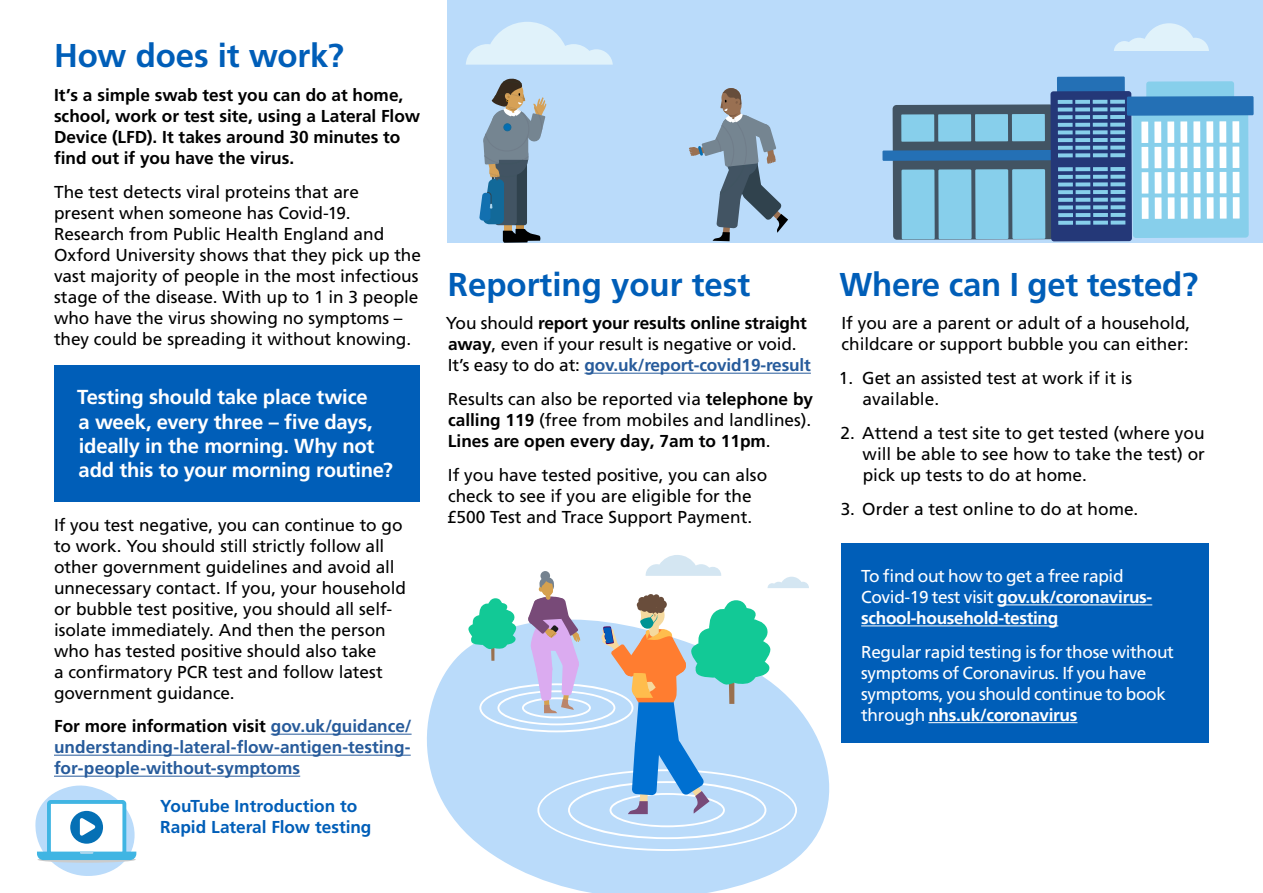
<style>
.page{position:relative;width:1263px;height:893px;background:#fff}
.page>*{position:absolute;margin:0;border:0;box-sizing:border-box;transform-origin:0 0}
.t1{font:700 33px "Frutiger LT Pro";letter-spacing:-.005em;color:#005eb8}
.t2{font:700 20.25px/24.3px "Frutiger LT Pro";letter-spacing:-.015em;color:#fff}
.t3{font:17.25px/21px "Frutiger LT Pro";color:#000}
.t4{font:17.25px/21px "Frutiger LT Pro";letter-spacing:-.02em;color:#fff}
.t5{font:700 17.25px/21px "Frutiger LT Pro";color:#000}
.t6{font:700 17.25px/21px "Frutiger LT Pro";color:#275b9b;text-align:justify}
.t7{font:700 17.25px/21px "Frutiger LT Pro";color:#005eb8}
.s1{color:#000}
.s2{font-weight:700}
.s3{font-weight:700;color:#275b9b}
</style>
<div class="page">
<svg style="left:397px;top:648px;width:433px;height:245px"></svg>
<svg style="left:468px;top:555px;width:341px;height:296px"></svg>
<hr style="left:271px;top:734px;width:141px;height:1px;background:#275b9b">
<hr style="left:54px;top:755px;width:357px;height:1px;background:#275b9b">
<hr style="left:54px;top:776px;width:246px;height:1px;background:#275b9b">
<hr style="left:584px;top:373px;width:227px;height:1px;background:#275b9b">
<svg style="left:35px;top:785px;width:101px;height:91px"></svg>
<div style="left:54px;top:366px;width:365px;height:136px;background:#005eb8"></div>
<div style="left:841px;top:543px;width:368px;height:200px;background:#005eb8"></div>
<hr style="left:997px;top:604px;width:155px;height:1px;background:#fff">
<hr style="left:861px;top:625px;width:197px;height:1px;background:#fff">
<hr style="left:928px;top:722px;width:149px;height:1px;background:#fff">
<div style="left:447px;top:0;width:816px;height:242px;background:#badbfa"></div>
<div style="left:1057px;top:77px;width:68px;height:26px;background:#2470b5"></div>
<svg style="left:882px;top:81px;width:367px;height:160px;background:#71a4c6"></svg>
<div style="left:1127px;top:96px;width:126px;height:20px;background:#2470b5"></div>
<div style="left:1233px;top:197px;width:6px;height:22px;background:#fff"></div>
<div style="left:1220px;top:197px;width:6px;height:22px;background:#fff"></div>
<div style="left:1207px;top:197px;width:6px;height:22px;background:#fff"></div>
<div style="left:1194px;top:197px;width:6px;height:22px;background:#fff"></div>
<div style="left:1181px;top:197px;width:6px;height:22px;background:#fff"></div>
<div style="left:1168px;top:197px;width:6px;height:22px;background:#fff"></div>
<div style="left:1155px;top:197px;width:6px;height:22px;background:#fff"></div>
<div style="left:1142px;top:197px;width:6px;height:22px;background:#fff"></div>
<div style="left:1233px;top:172px;width:6px;height:21px;background:#fff"></div>
<div style="left:1220px;top:172px;width:6px;height:21px;background:#fff"></div>
<div style="left:1207px;top:172px;width:6px;height:21px;background:#fff"></div>
<div style="left:1194px;top:172px;width:6px;height:21px;background:#fff"></div>
<div style="left:1181px;top:172px;width:6px;height:21px;background:#fff"></div>
<div style="left:1168px;top:172px;width:6px;height:21px;background:#fff"></div>
<div style="left:1155px;top:172px;width:6px;height:22px;background:#fff"></div>
<div style="left:1141px;top:172px;width:7px;height:22px;background:#fff"></div>
<div style="left:1232px;top:147px;width:7px;height:21px;background:#fff"></div>
<div style="left:1219px;top:147px;width:7px;height:21px;background:#fff"></div>
<div style="left:1206px;top:147px;width:7px;height:21px;background:#fff"></div>
<div style="left:1193px;top:147px;width:7px;height:21px;background:#fff"></div>
<div style="left:1180px;top:147px;width:7px;height:21px;background:#fff"></div>
<div style="left:1167px;top:147px;width:7px;height:21px;background:#fff"></div>
<div style="left:1154px;top:147px;width:7px;height:21px;background:#fff"></div>
<div style="left:1141px;top:147px;width:7px;height:21px;background:#fff"></div>
<div style="left:1232px;top:121px;width:7px;height:22px;background:#fff"></div>
<div style="left:1219px;top:121px;width:7px;height:22px;background:#fff"></div>
<div style="left:1206px;top:121px;width:7px;height:22px;background:#fff"></div>
<div style="left:1193px;top:121px;width:7px;height:22px;background:#fff"></div>
<div style="left:1180px;top:121px;width:7px;height:22px;background:#fff"></div>
<div style="left:1167px;top:121px;width:7px;height:22px;background:#fff"></div>
<div style="left:1154px;top:122px;width:7px;height:21px;background:#fff"></div>
<div style="left:1141px;top:122px;width:7px;height:21px;background:#fff"></div>
<svg style="left:466px;top:22px;width:147px;height:43px"></svg>
<svg style="left:1114px;top:23px;width:95px;height:28px"></svg>
<svg style="left:479px;top:79px;width:67px;height:164px"></svg>
<svg style="left:689px;top:88px;width:99px;height:153px"></svg>
<h1 class="t1" style="left:54px;top:36px;width:291px">How does it work?</h1>
<p class="t5" style="left:54px;top:85px;width:367px">It’s a simple swab test you can do at home, school, work or test site, using a Lateral Flow Device (LFD). It takes around 30 minutes to find out if you have the virus.</p>
<p class="t3" style="left:54px;top:181px;width:369px">The test detects viral proteins that are present when someone has Covid-19.<br>Research from Public Health England and Oxford University shows that they pick up the vast majority of people in the most infectious stage of the disease. With up to 1 in 3 people who have the virus showing no symptoms – they could be spreading it without knowing.</p>
<p class="t2" style="left:77px;top:385px;width:317px">Testing should take place twice<br>a week, every three – five days, ideally in the morning. Why not add this to your morning routine?</p>
<p class="t3" style="left:54px;top:514px;width:353px">If you test negative, you can continue to go to work. You should still strictly follow all other government guidelines and avoid all unnecessary contact. If you, your household or bubble test positive, you should all self&shy;isolate immediately. And then the person who has tested positive should also take<br>a confirmatory PCR test and follow latest government guidance.</p>
<p class="t6" style="left:54px;top:716px;width:359px"><span class="s1">For more information visit</span> gov.uk/guidance/ understanding-lateral-flow-antigen-testing&shy;for-people-without-symptoms</p>
<p class="t7" style="left:160px;top:796px;width:213px">YouTube Introduction to<br>Rapid Lateral Flow testing</p>
<h1 class="t1" style="left:448px;top:265px;width:304px">Reporting your test</h1>
<p class="t3" style="left:446px;top:313px;width:366px">You should <span class="s2">report your results online straight away</span>, even if your result is negative or void.<br>It’s easy to do at: <span class="s3">gov.uk/report-covid19-result</span></p>
<p class="t3" style="left:448px;top:389px;width:367px;text-align:justify">Results can also be reported via <span class="s2">telephone by calling 119</span> (free from mobiles and landlines).<br><span class="s2">Lines are open every day, 7am to 11pm</span>.</p>
<p class="t3" style="left:447px;top:465px;width:322px">If you have tested positive, you can also check to see if you are eligible for the £500 Test and Trace Support Payment.</p>
<h1 class="t1" style="left:839px;top:265px;width:360px">Where can I get tested?</h1>
<p class="t3" style="left:841px;top:313px;width:350px">If you are a parent or adult of a household, childcare or support bubble you can either:</p>
<p class="t3" style="left:862px;top:368px;width:271px;text-indent:-23px">1. Get an assisted test at work if it is available.</p>
<p class="t3" style="left:863px;top:423px;width:344px;text-align:justify;text-indent:-22px">2. Attend a test site to get tested (where you will be able to see how to take the test) or pick up tests to do at home.</p>
<p class="t3" style="left:841px;top:498px;width:299px">3. Order a test online to do at home.</p>
<p class="t4" style="left:861px;top:566px;width:293px">To find out how to get a free rapid<br>Covid-19 test visit <span class="s2">gov.uk/coronavirus&shy;school-household-testing</span></p>
<p class="t4" style="left:861px;top:641px;width:314px">Regular rapid testing is for those without symptoms of Coronavirus. If you have symptoms, you should continue to book through <span class="s2">nhs.uk/coronavirus</span></p>
</div>
